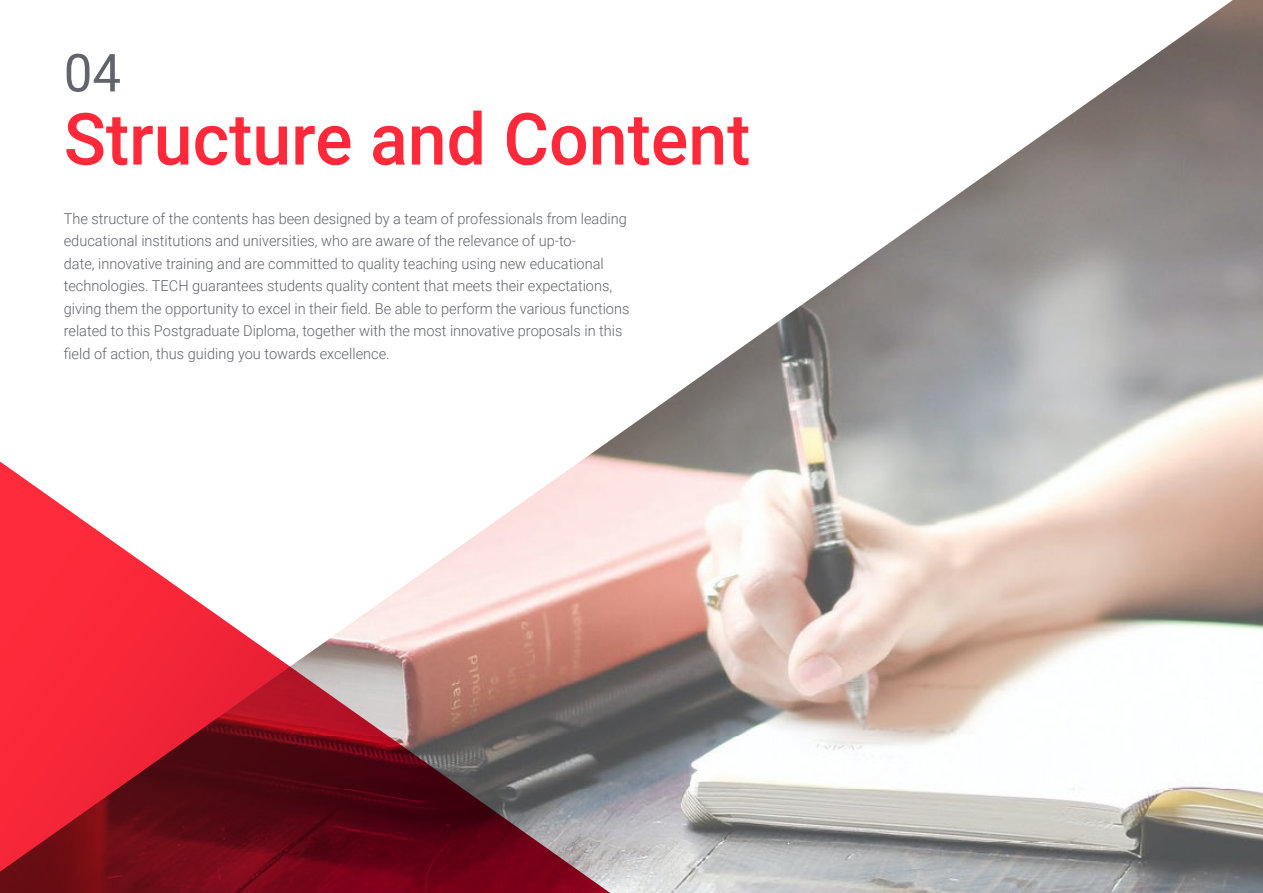
<style>
.page{position:relative;width:1263px;height:893px;background:#fff}
.page>*{position:absolute;margin:0;border:0;box-sizing:border-box;transform-origin:0 0}
.t1{font:500 72px "Roboto";color:#ff293a}
.t2{font:52.5px "Roboto";color:#61646a}
.t3{font:300 15px/22.5px "Roboto";color:#61646a}
</style>
<div class="page">
<img style="left:602px;top:0;width:661px;height:893px">
<svg style="left:0;top:446px;width:640px;height:447px"></svg>
<h2 class="t2" style="left:64px;top:36px;width:59px">04</h2>
<h1 class="t1" style="left:64px;top:89px;width:688px">Structure and Content</h1>
<p class="t3" style="left:64px;top:207px;width:567px">The structure of the contents has been designed by a team of professionals from leading educational institutions and universities, who are aware of the relevance of up-to-<br>date, innovative training and are committed to quality teaching using new educational technologies. TECH guarantees students quality content that meets their expectations, giving them the opportunity to excel in their field. Be able to perform the various functions related to this Postgraduate Diploma, together with the most innovative proposals in this field of action, thus guiding you towards excellence.</p>
</div>
